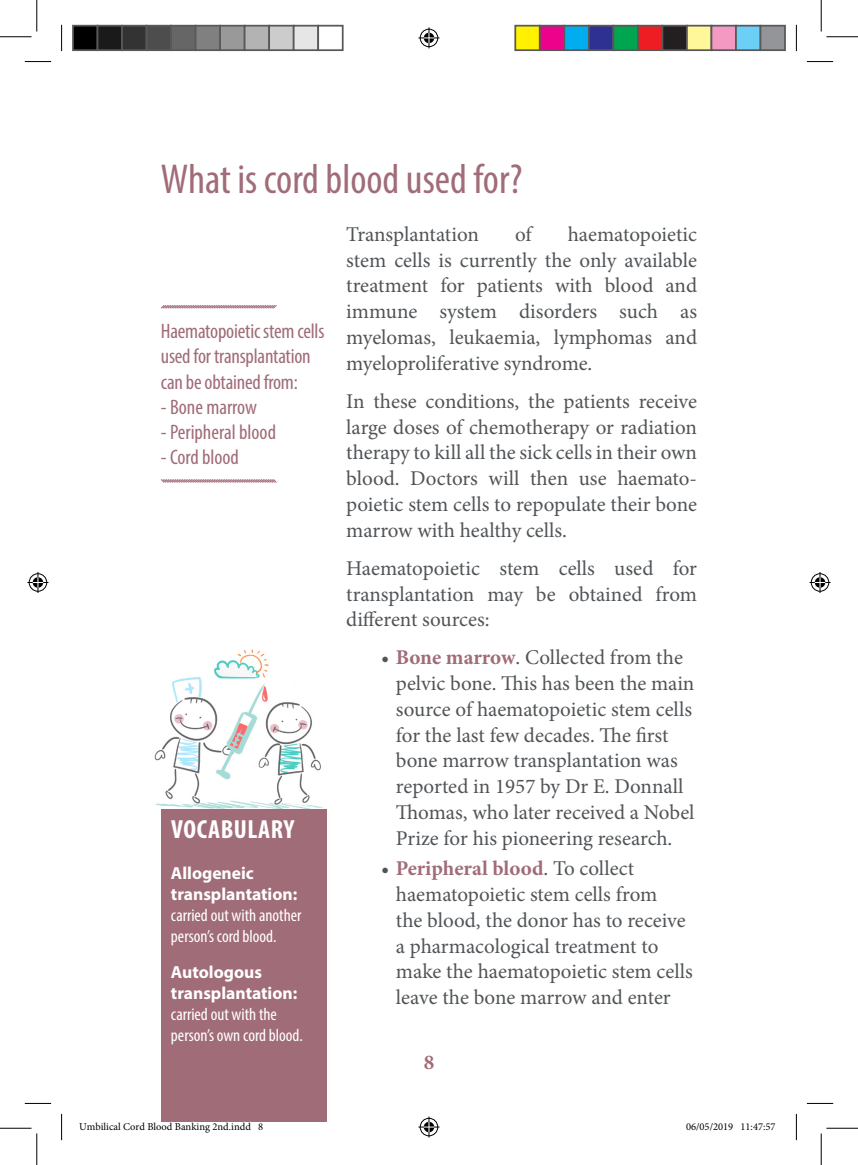
<style>
.page{position:relative;width:858px;height:1165px;background:#fff}
.page>*{position:absolute;margin:0;border:0;box-sizing:border-box;transform-origin:0 0}
.t1{font:condensed 42px "Myriad Pro";color:#a06c78}
.Vocabulary_title{font:700 condensed 26.25px "Myriad Pro";letter-spacing:.02em;color:#fff}
.body{font:21px/25.7px "Minion Pro";letter-spacing:-.005em;color:#505457;text-align:justify}
.encadre_gauche{font:condensed 21px/25.2px "Myriad Pro";letter-spacing:-.01em;color:#a06c78}
.t2{font:700 21px "Minion Pro";color:#a06c78}
.encadre_blanc{font:condensed 17.5px/21px "Myriad Pro";color:#fff}
.t3{font:10.5px "Minion Pro";color:#000}
.s1{font-weight:700;font-stretch:normal}
.s2{font-weight:700;color:#a06c78}
</style>
<div class="page">
<img style="left:154px;top:649px;width:169px;height:159px">
<div style="left:161px;top:809px;width:165px;height:312px;background:#a06c78"></div>
<svg style="left:161px;top:305px;width:116px;height:4px"></svg>
<svg style="left:161px;top:479px;width:116px;height:4px"></svg>
<svg style="left:25px;top:61px;width:26px;height:1px"></svg>
<svg style="left:806px;top:61px;width:26px;height:1px"></svg>
<svg style="left:25px;top:1103px;width:26px;height:1px"></svg>
<svg style="left:806px;top:1103px;width:26px;height:1px"></svg>
<svg style="left:61px;top:25px;width:1px;height:26px"></svg>
<svg style="left:61px;top:1114px;width:1px;height:26px"></svg>
<svg style="left:795px;top:25px;width:1px;height:26px"></svg>
<svg style="left:795px;top:1114px;width:1px;height:26px"></svg>
<hr style="left:0;top:36px;width:32px;height:1px;background:#000">
<hr style="left:826px;top:36px;width:31px;height:1px;background:#000">
<hr style="left:0;top:1128px;width:32px;height:1px;background:#000">
<hr style="left:826px;top:1128px;width:31px;height:1px;background:#000">
<hr style="left:36px;top:0;width:1px;height:32px;background:#000">
<hr style="left:36px;top:1133px;width:1px;height:32px;background:#000">
<hr style="left:820px;top:0;width:1px;height:32px;background:#000">
<hr style="left:820px;top:1133px;width:1px;height:32px;background:#000">
<svg style="left:418px;top:27px;width:21px;height:21px"></svg>
<svg style="left:418px;top:1116px;width:21px;height:21px"></svg>
<svg style="left:27px;top:572px;width:21px;height:21px"></svg>
<svg style="left:809px;top:572px;width:21px;height:21px"></svg>
<div style="left:73px;top:26px;width:24px;height:24px;background:#000"></div>
<div style="left:72px;top:25px;width:26px;height:26px;border:2px solid #595959"></div>
<div style="left:97px;top:26px;width:25px;height:24px;background:#1a1a1a"></div>
<div style="left:97px;top:25px;width:26px;height:26px;border:2px solid #595959"></div>
<div style="left:122px;top:26px;width:24px;height:24px;background:#333"></div>
<div style="left:121px;top:25px;width:26px;height:26px;border:2px solid #595959"></div>
<div style="left:146px;top:26px;width:25px;height:24px;background:#4d4d4d"></div>
<div style="left:146px;top:25px;width:26px;height:26px;border:2px solid #595959"></div>
<div style="left:171px;top:26px;width:24px;height:24px;background:#666"></div>
<div style="left:170px;top:25px;width:26px;height:26px;border:2px solid #595959"></div>
<div style="left:195px;top:26px;width:25px;height:24px;background:#808080"></div>
<div style="left:195px;top:25px;width:26px;height:26px;border:2px solid #595959"></div>
<div style="left:220px;top:26px;width:24px;height:24px;background:#999"></div>
<div style="left:219px;top:25px;width:26px;height:26px;border:2px solid #595959"></div>
<div style="left:244px;top:26px;width:25px;height:24px;background:#b3b3b3"></div>
<div style="left:244px;top:25px;width:26px;height:26px;border:2px solid #595959"></div>
<div style="left:269px;top:26px;width:24px;height:24px;background:#ccc"></div>
<div style="left:268px;top:25px;width:26px;height:26px;border:2px solid #595959"></div>
<div style="left:293px;top:26px;width:25px;height:24px;background:#e6e6e6"></div>
<div style="left:293px;top:25px;width:26px;height:26px;border:2px solid #595959"></div>
<div style="left:317px;top:25px;width:26px;height:26px;border:2px solid #595959"></div>
<div style="left:515px;top:26px;width:24px;height:24px;background:#fff101"></div>
<div style="left:514px;top:25px;width:26px;height:26px;border:2px solid #595959"></div>
<div style="left:539px;top:26px;width:25px;height:24px;background:#ed028c"></div>
<div style="left:538px;top:25px;width:27px;height:26px;border:2px solid #595959"></div>
<div style="left:564px;top:26px;width:24px;height:24px;background:#00aeef"></div>
<div style="left:563px;top:25px;width:26px;height:26px;border:2px solid #595959"></div>
<div style="left:588px;top:26px;width:25px;height:24px;background:#2e3092"></div>
<div style="left:587px;top:25px;width:27px;height:26px;border:2px solid #595959"></div>
<div style="left:613px;top:26px;width:24px;height:24px;background:#00a54f"></div>
<div style="left:612px;top:25px;width:26px;height:26px;border:2px solid #595959"></div>
<div style="left:637px;top:26px;width:25px;height:24px;background:#ee1d23"></div>
<div style="left:636px;top:25px;width:27px;height:26px;border:2px solid #595959"></div>
<div style="left:662px;top:26px;width:24px;height:24px;background:#231f20"></div>
<div style="left:661px;top:25px;width:26px;height:26px;border:2px solid #595959"></div>
<div style="left:686px;top:26px;width:25px;height:24px;background:#fff79a"></div>
<div style="left:685px;top:25px;width:27px;height:26px;border:2px solid #595959"></div>
<div style="left:711px;top:26px;width:24px;height:24px;background:#f499c2"></div>
<div style="left:710px;top:25px;width:26px;height:26px;border:2px solid #595959"></div>
<div style="left:735px;top:26px;width:25px;height:24px;background:#6bcff6"></div>
<div style="left:734px;top:25px;width:27px;height:26px;border:2px solid #595959"></div>
<div style="left:760px;top:26px;width:24px;height:24px;background:#939598"></div>
<div style="left:759px;top:25px;width:26px;height:26px;border:2px solid #595959"></div>
<svg style="left:161px;top:1121px;width:90px;height:1px"></svg>
<p class="t1" style="left:161px;top:153px;width:363px">What is cord blood used for?</p>
<p class="encadre_gauche" style="left:161px;top:318px;width:165px">Haematopoietic stem cells used for transplantation can be obtained from:</p>
<p class="encadre_gauche" style="left:161px;top:394px;width:98px">- Bone marrow</p>
<p class="encadre_gauche" style="left:161px;top:419px;width:117px">- Peripheral blood</p>
<p class="encadre_gauche" style="left:161px;top:444px;width:80px">- Cord blood</p>
<p class="Vocabulary_title" style="left:171px;top:813px;width:124px">VOCABULARY</p>
<p class="encadre_blanc" style="left:171px;top:862px;width:132px"><span class="s1">Allogeneic transplantation: </span>carried out with another person’s cord blood.</p>
<p class="encadre_blanc" style="left:171px;top:961px;width:133px"><span class="s1">Autologous transplantation: </span>carried out with the person’s own cord blood.</p>
<p class="body" style="left:346px;top:221px;width:352px;text-indent:221px">haematopoietic stem cells is currently the only available treatment for patients with blood and immune system disorders such as myelomas, leukaemia, lymphomas and myeloproliferative syndrome.</p>
<p class="body" style="left:346px;top:388px;width:352px">In these conditions, the patients receive large doses of chemotherapy or radiation therapy to kill all the sick cells in their own blood. Doctors will then use haemato&shy;poietic stem cells to repopulate their bone marrow with healthy cells.</p>
<p class="body" style="left:346px;top:555px;width:352px">Haematopoietic stem cells used for transplantation may be obtained from different sources:</p>
<p class="body" style="left:396px;top:645px;width:300px;text-align:left;text-indent:-15px">• <span class="s2">Bone marrow</span>. Collected from the pelvic bone. This has been the main source of haematopoietic stem cells for the last few decades. The first bone marrow transplantation was reported in 1957 by Dr E. Donnall Thomas, who later received a Nobel Prize for his pioneering research.</p>
<p class="body" style="left:396px;top:856px;width:298px;text-align:left;text-indent:-15px">• <span class="s2">Peripheral blood</span>. To collect haematopoietic stem cells from<br>the blood, the donor has to receive a pharmacological treatment to make the haematopoietic stem cells leave the bone marrow and enter</p>
<p class="body" style="left:346px;top:221px;width:134px">Transplantation</p>
<p class="body" style="left:515px;top:221px;width:18px">of</p>
<p class="t2" style="left:423px;top:1048px;width:12px">8</p>
<p class="t3" style="left:79px;top:1119px;width:185px">Umbilical Cord Blood Banking 2nd.indd 8</p>
<p class="t3" style="left:685px;top:1119px;width:91px">06/05/2019 11:47:57</p>
</div>
